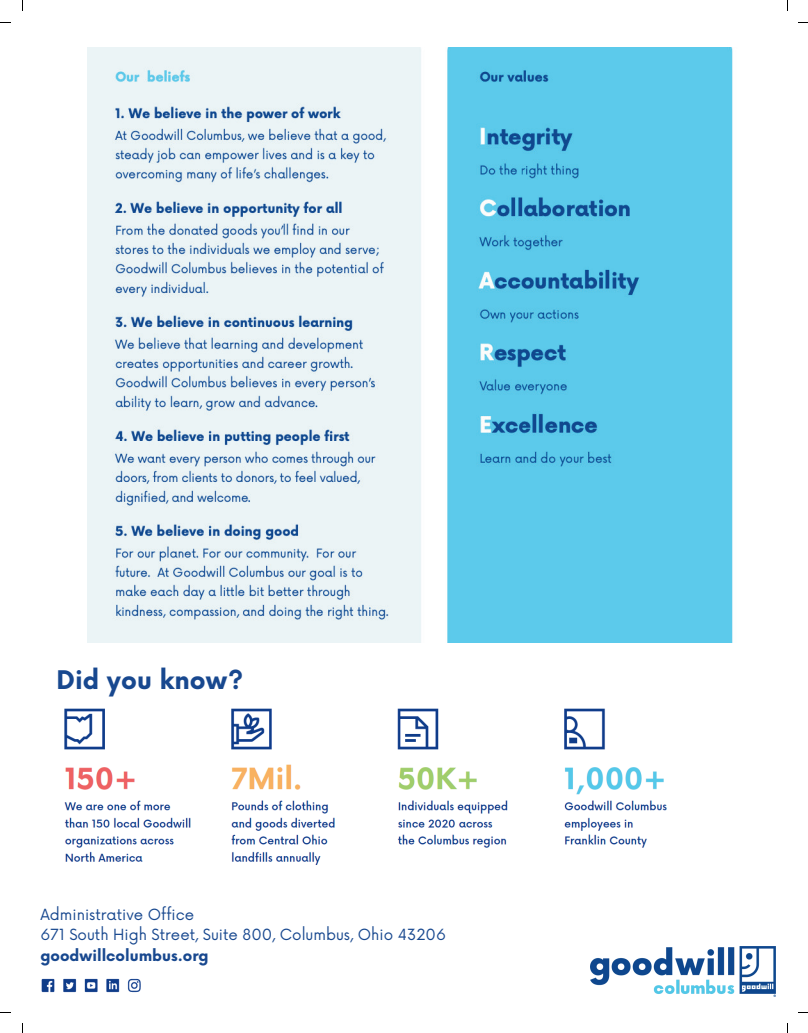
<style>
.page{position:relative;width:808px;height:1033px;background:#fff}
.page>*{position:absolute;margin:0;border:0;box-sizing:border-box;transform-origin:0 0}
.t1{font:700 25px "Now";color:#18488f}
.t2{font:15px/20.6px "Now";color:#18488f}
.t3{font:700 15px "Now";color:#18488f}
</style>
<div class="page">
<img style="left:590px;top:946px;width:185px;height:50px">
<img style="left:41px;top:978px;width:100px;height:15px">
<img style="left:87px;top:47px;width:646px;height:596px">
<img style="left:64px;top:708px;width:603px;height:157px">
<h1 class="t1" style="left:57px;top:661px;width:188px">Did you know?</h1>
<p class="t2" style="left:40px;top:902px;width:407px">Administrative Office<br>671 South High Street, Suite 800, Columbus, Ohio 43206</p>
<p class="t3" style="left:40px;top:944px;width:170px">goodwillcolumbus.org</p>
</div>
